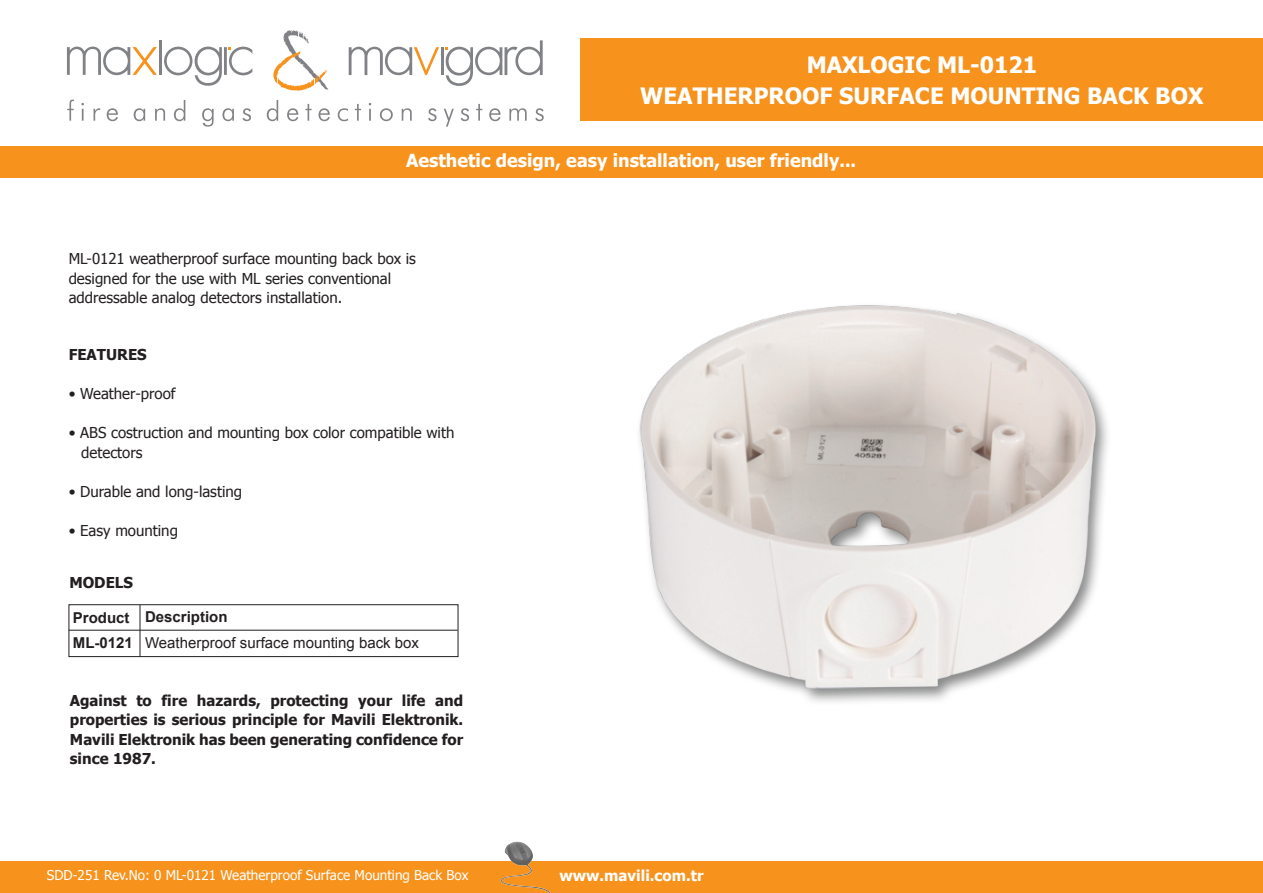
<style>
.page{position:relative;width:1263px;height:893px;background:#fff}
.page>*{position:absolute;margin:0;border:0;box-sizing:border-box;transform-origin:0 0}
.t1{font:700 22.5px/31.5px "Tahoma";color:#fff;text-align:center}
.t2{font:700 18px "Tahoma";color:#fff}
.t3{font:15px/19.5px "Tahoma";color:#231f20}
.t4{font:700 15px/19.5px "Tahoma";color:#231f20;text-align:justify}
.t5{font:15px/26.1px "Arial";color:#231f20}
.t6{font:700 15px "Tahoma";color:#fff}
.t7{font:13.5px "Tahoma";color:#fff}
.s1{font-weight:700}
</style>
<div class="page">
<div style="left:69px;top:604px;width:389px;height:53px;border:1px solid #231f20"></div>
<hr style="left:69px;top:630px;width:389px;height:1px;background:#231f20">
<hr style="left:140px;top:605px;width:1px;height:52px;background:#231f20">
<div style="left:0;top:146px;width:1263px;height:32px;background:#f7931d"></div>
<div style="left:0;top:861px;width:1263px;height:32px;background:#f7931d"></div>
<div style="left:581px;top:39px;width:682px;height:82px;background:#f7931d"></div>
<img style="left:500px;top:841px;width:51px;height:52px">
<img style="left:639px;top:305px;width:469px;height:397px">
<hr style="left:441px;top:47px;width:2px;height:28px;background:#808285">
<svg style="left:349px;top:47px;width:90px;height:28px"></svg>
<svg style="left:445px;top:40px;width:98px;height:46px"></svg>
<hr style="left:159px;top:40px;width:3px;height:35px;background:#808285">
<hr style="left:224px;top:47px;width:3px;height:28px;background:#808285">
<svg style="left:228px;top:47px;width:24px;height:28px"></svg>
<svg style="left:67px;top:47px;width:90px;height:28px"></svg>
<svg style="left:164px;top:47px;width:58px;height:39px"></svg>
<svg style="left:273px;top:30px;width:55px;height:61px"></svg>
<svg style="left:67px;top:100px;width:477px;height:27px"></svg>
<h1 class="t1" style="left:640px;top:47px;width:565px">MAXLOGIC ML-0121<br>WEATHERPROOF SURFACE MOUNTING BACK BOX</h1>
<p class="t2" style="left:406px;top:147px;width:452px">Aesthetic design, easy installation, user friendly...</p>
<p class="t3" style="left:69px;top:248px;width:349px">ML-0121 weatherproof surface mounting back box is designed for the use with ML series conventional addressable analog detectors installation.</p>
<p class="t4" style="left:69px;top:344px;width:80px">FEATURES</p>
<p class="t3" style="left:69px;top:383px;width:108px">• Weather-proof</p>
<p class="t3" style="left:81px;top:422px;width:375px;text-indent:-13px">• ABS costruction and mounting box color compatible with detectors</p>
<p class="t3" style="left:69px;top:481px;width:175px">• Durable and long-lasting</p>
<p class="t3" style="left:69px;top:520px;width:111px">• Easy mounting</p>
<p class="t4" style="left:69px;top:572px;width:65px">MODELS</p>
<p class="t5" style="left:73px;top:604px;width:348px"><span class="s1">Product Description<br>ML-0121</span> Weatherproof surface mounting back box</p>
<p class="t4" style="left:70px;top:690px;width:395px">Against to fire hazards, protecting your life and properties is serious principle for Mavili Elektronik.<br>Mavili Elektronik has been generating confidence for since 1987.</p>
<p class="t7" style="left:47px;top:866px;width:423px">SDD-251 Rev.No: 0 ML-0121 Weatherproof Surface Mounting Back Box</p>
<p class="t6" style="left:560px;top:865px;width:145px">www.mavili.com.tr</p>
</div>
